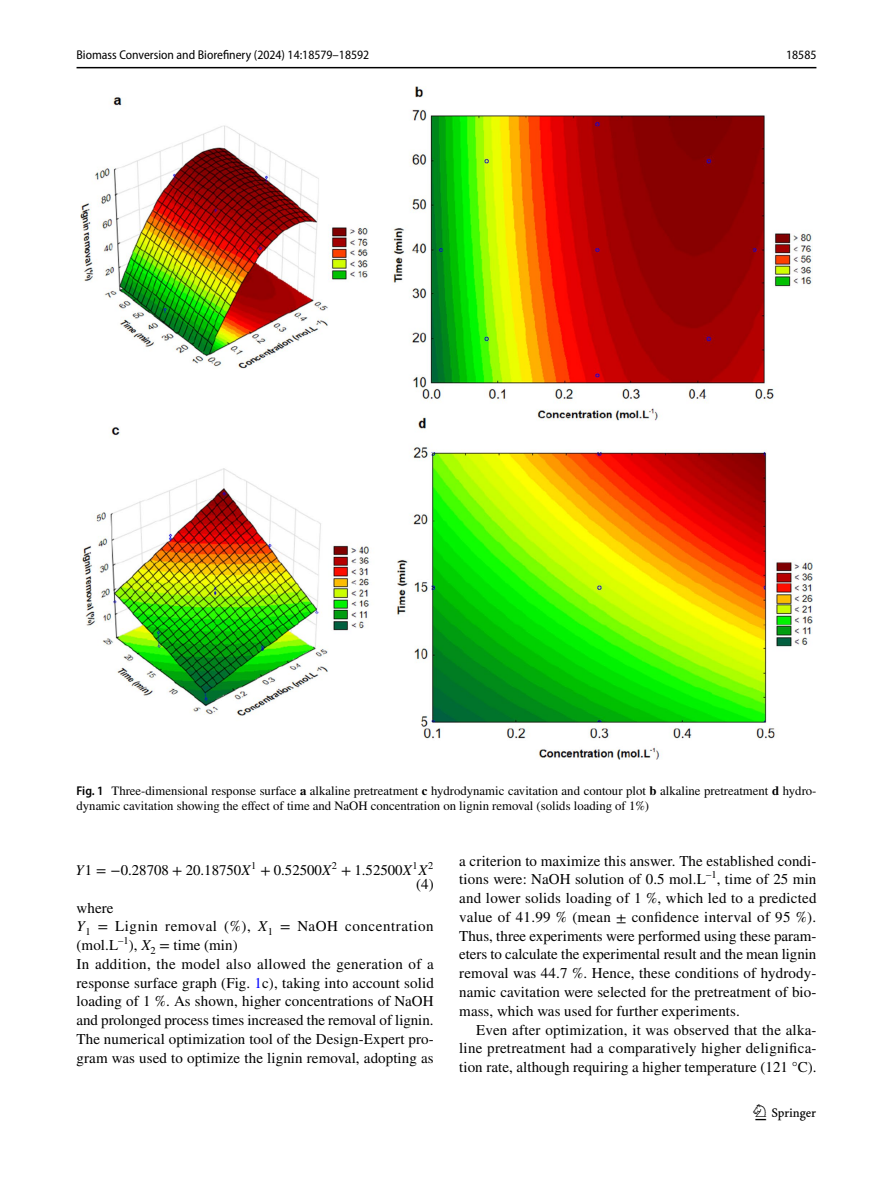
<style>
.page{position:relative;width:893px;height:1187px;background:#fff}
.page>*{position:absolute;margin:0;border:0;box-sizing:border-box;transform-origin:0 0}
.t1{font:22.5px "Springnew Regular 3";color:#000}
.t2{font:15px/18.8px "STIX";letter-spacing:.005em;color:#000;text-align:justify}
.t3{font:14.85px "STIX General Regular 4";color:#000}
.t4{font:12.75px/15px "STIX";color:#000}
.t5{font:semi-condensed 12.75px "Myriad Pro";color:#000}
.s1{font-family:"Myriad Pro";font-weight:600;font-stretch:semi-condensed}
.s2{font-weight:700}
.s3{font-family:"STIX General Italic 4"}
.s4{font-family:"STIX Math Regular 4"}
.s5{font-style:italic}
.s6{color:#00f}
</style>
<div class="page">
<hr style="left:77px;top:67px;width:739px;height:1px;background:#000">
<img style="left:81px;top:87px;width:731px;height:672px">
<p class="t5" style="left:77px;top:48px;width:294px">Biomass Conversion and Biorefinery (2024) 14:18579–18592</p>
<p class="t5" style="left:786px;top:48px;width:32px">18585</p>
<p class="t4" style="left:77px;top:784px;width:741px"><span class="s1">Fig. 1</span> Three-dimensional response surface <span class="s2">a</span> alkaline pretreatment <span class="s2">c</span> hydrodynamic cavitation and contour plot <span class="s2">b</span> alkaline pretreatment <span class="s2">d</span> hydro&shy;dynamic cavitation showing the effect of time and NaOH concentration on lignin removal (solids loading of 1%)</p>
<p class="t3" style="left:75px;top:860px;width:359px"><span class="s3">Y</span>1 <span class="s4">= −</span>0.28708 <span class="s4">+</span> 20.18750<span class="s3">X</span><sup>1</sup> <span class="s4">+</span> 0.52500<span class="s3">X</span><sup>2</sup> <span class="s4">+</span> 1.52500<span class="s3">X</span><sup>1</sup><span class="s3">X</span><sup>2</sup></p>
<p class="t2" style="left:459px;top:852px;width:359px">a criterion to maximize this answer. The established condi&shy;tions were: NaOH solution of 0.5 mol.L<sup>–1</sup>, time of 25 min and lower solids loading of 1 %, which led to a predicted value of 41.99 % (mean ± confidence interval of 95 %).<br>Thus, three experiments were performed using these param&shy;eters to calculate the experimental result and the mean lignin removal was 44.7 %. Hence, these conditions of hydrody&shy;namic cavitation were selected for the pretreatment of bio&shy;mass, which was used for further experiments.</p>
<p class="t2" style="left:459px;top:1021px;width:359px;text-indent:17px">Even after optimization, it was observed that the alka&shy;line pretreatment had a comparatively higher delignifica&shy;tion rate, although requiring a higher temperature (121 °C).</p>
<p class="t2" style="left:416px;top:875px;width:19px">(4)</p>
<p class="t2" style="left:77px;top:899px;width:359px;text-align:left">where<br><span class="s5">Y</span><sub>1</sub> = Lignin removal (%), <span class="s5">X</span><sub>1</sub> = NaOH concentration (mol.L<sup>–1</sup>), <span class="s5">X</span><sub>2</sub> = time (min)<br>In addition, the model also allowed the generation of a response surface graph (Fig. <span class="s6">1</span>c), taking into account solid loading of 1 %. As shown, higher concentrations of NaOH and prolonged process times increased the removal of lignin.<br>The numerical optimization tool of the Design-Expert pro&shy;gram was used to optimize the lignin removal, adopting as</p>
<h1 class="t1" style="left:755px;top:1104px;width:62px">1 3</h1>
</div>
